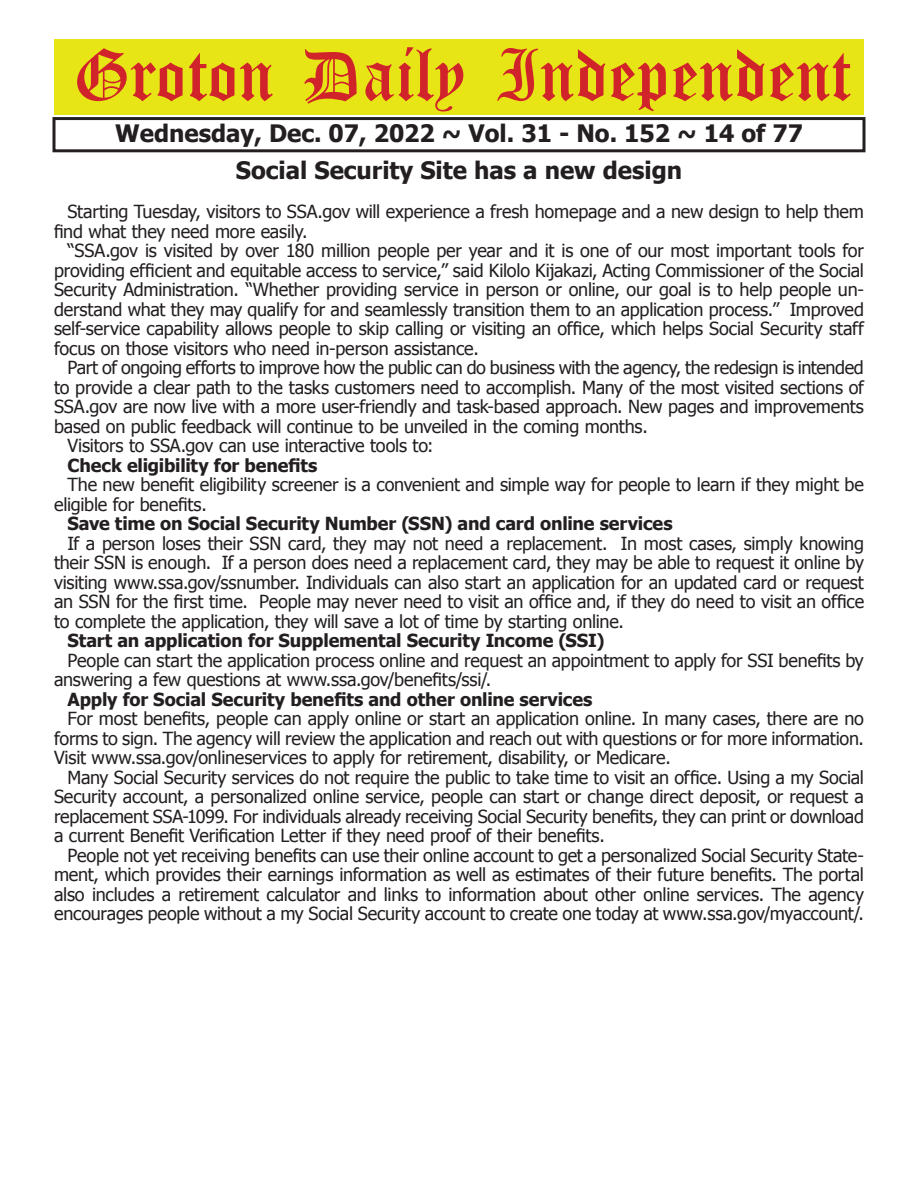
<style>
.page{position:relative;width:918px;height:1188px;background:#fff}
.page>*{position:absolute;margin:0;border:0;box-sizing:border-box;transform-origin:0 0}
.t1{font:54px "Old English Five";color:#d1232a}
.t2{font:700 24px "Tahoma";color:#231f20}
.t3{font:18px/19.5px "Tahoma";letter-spacing:-.01em;color:#231f20;text-align:justify}
.t4{font:700 18px "Tahoma";letter-spacing:-.01em;color:#231f20}
</style>
<div class="page">
<div style="left:52px;top:117px;width:814px;height:35px;border:3px solid #231f20"></div>
<div style="left:54px;top:40px;width:810px;height:75px;background:#e7e515"></div>
<h1 class="t1" style="left:73px;top:50px;width:779px">Groton Daily Independent</h1>
<h2 class="t2" style="left:115px;top:116px;width:689px">Wednesday, Dec. 07, 2022 ~ Vol. 31 - No. 152 ~ 14 of 77</h2>
<h2 class="t2" style="left:236px;top:154px;width:448px">Social Security Site has a new design</h2>
<p class="t3" style="left:54px;top:201px;width:812px;text-indent:14px">Starting Tuesday, visitors to SSA.gov will experience a fresh homepage and a new design to help them find what they need more easily.</p>
<p class="t3" style="left:54px;top:240px;width:812px;text-indent:14px">“SSA.gov is visited by over 180 million people per year and it is one of our most important tools for providing efficient and equitable access to service,” said Kilolo Kijakazi, Acting Commissioner of the Social Security Administration. “Whether providing service in person or online, our goal is to help people un&shy;derstand what they may qualify for and seamlessly transition them to an application process.” Improved self-service capability allows people to skip calling or visiting an office, which helps Social Security staff focus on those visitors who need in-person assistance.</p>
<p class="t3" style="left:68px;top:357px;width:798px">Part of ongoing efforts to improve how the public can do business with the agency, the redesign is intended</p>
<p class="t3" style="left:54px;top:377px;width:812px">to provide a clear path to the tasks customers need to accomplish. Many of the most visited sections of</p>
<p class="t3" style="left:54px;top:396px;width:811px">SSA.gov are now live with a more user-friendly and task-based approach. New pages and improvements</p>
<p class="t3" style="left:54px;top:416px;width:595px">based on public feedback will continue to be unveiled in the coming months.</p>
<p class="t3" style="left:68px;top:435px;width:368px">Visitors to SSA.gov can use interactive tools to:</p>
<p class="t4" style="left:68px;top:453px;width:252px">Check eligibility for benefits</p>
<p class="t3" style="left:54px;top:474px;width:811px;text-indent:14px">The new benefit eligibility screener is a convenient and simple way for people to learn if they might be eligible for benefits.</p>
<p class="t4" style="left:68px;top:511px;width:607px">Save time on Social Security Number (SSN) and card online services</p>
<p class="t3" style="left:54px;top:533px;width:812px;text-indent:14px">If a person loses their SSN card, they may not need a replacement. In most cases, simply knowing their SSN is enough. If a person does need a replacement card, they may be able to request it online by visiting www.ssa.gov/ssnumber. Individuals can also start an application for an updated card or request an SSN for the first time. People may never need to visit an office and, if they do need to visit an office to complete the application, they will save a lot of time by starting online.</p>
<p class="t4" style="left:68px;top:628px;width:539px">Start an application for Supplemental Security Income (SSI)</p>
<p class="t3" style="left:54px;top:650px;width:811px;text-indent:14px">People can start the application process online and request an appointment to apply for SSI benefits by answering a few questions at www.ssa.gov/benefits/ssi/.</p>
<p class="t4" style="left:68px;top:686px;width:527px">Apply for Social Security benefits and other online services</p>
<p class="t3" style="left:54px;top:708px;width:812px;text-indent:14px">For most benefits, people can apply online or start an application online. In many cases, there are no forms to sign. The agency will review the application and reach out with questions or for more information.<br>Visit www.ssa.gov/onlineservices to apply for retirement, disability, or Medicare.</p>
<p class="t3" style="left:54px;top:766px;width:811px;text-indent:14px">Many Social Security services do not require the public to take time to visit an office. Using a my Social Security account, a personalized online service, people can start or change direct deposit, or request a replacement SSA-1099. For individuals already receiving Social Security benefits, they can print or download a current Benefit Verification Letter if they need proof of their benefits.</p>
<p class="t3" style="left:54px;top:844px;width:812px;text-indent:14px">People not yet receiving benefits can use their online account to get a personalized Social Security State&shy;ment, which provides their earnings information as well as estimates of their future benefits. The portal also includes a retirement calculator and links to information about other online services. The agency encourages people without a my Social Security account to create one today at www.ssa.gov/myaccount/.</p>
</div>
